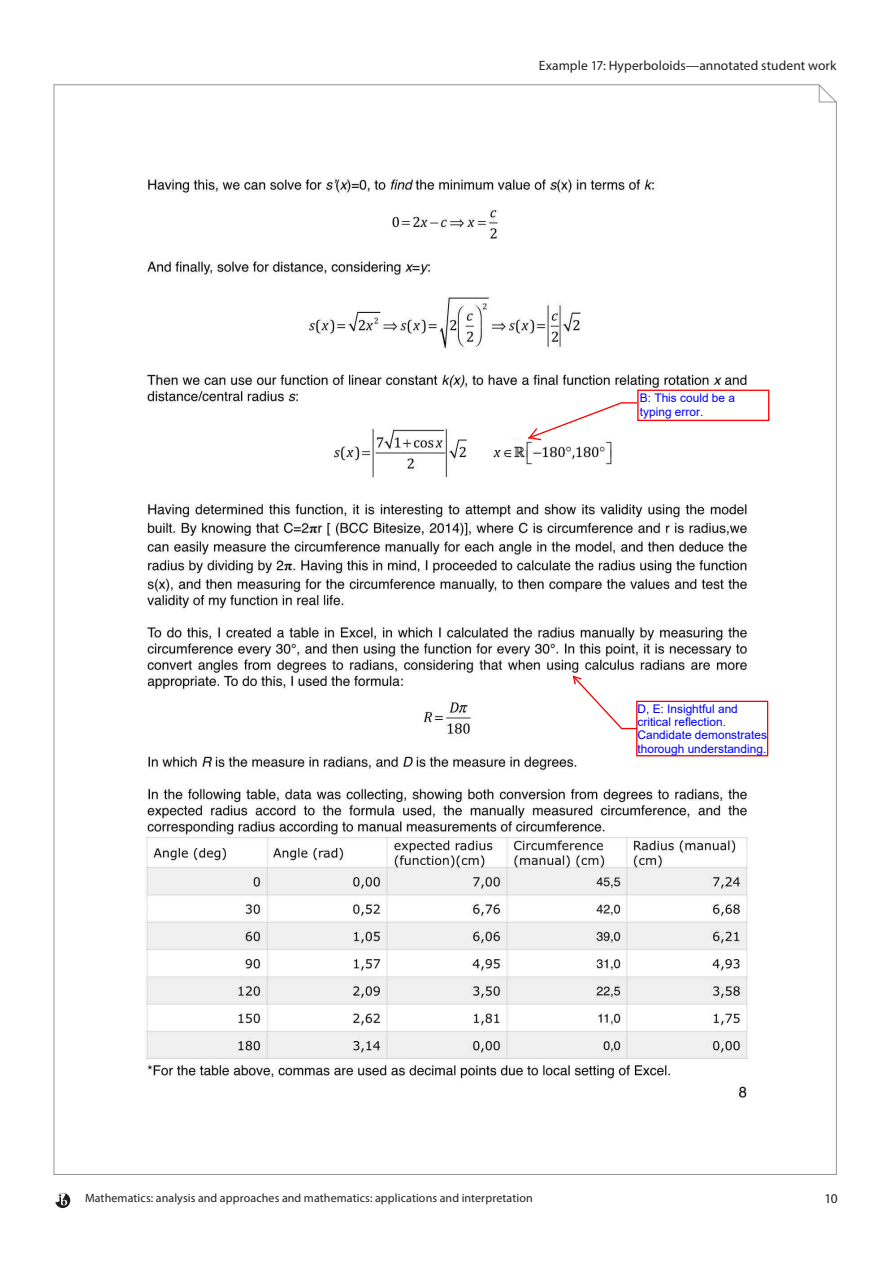
<style>
.page{position:relative;width:893px;height:1263px;background:#fff}
.page>*{position:absolute;margin:0;border:0;box-sizing:border-box;transform-origin:0 0}
.t1{font:13.5px "Myriad Pro";letter-spacing:.005em;color:#231f20}
.t2{font:12px "Myriad Pro";letter-spacing:.005em;color:#231f20}
.t3{font:11.85px/13.2px "Arial";color:#00f}
</style>
<div class="page">
<svg style="left:816px;top:84px;width:21px;height:21px"></svg>
<svg style="left:55px;top:1192px;width:15px;height:16px"></svg>
<img style="left:146px;top:178px;width:624px;height:920px">
<div style="left:503px;top:429px;width:51px;height:9px;background:#fff"></div>
<hr style="left:507px;top:425px;width:39px;height:3px;background:#fff">
<svg style="left:527px;top:401px;width:112px;height:40px"></svg>
<div style="left:638px;top:390px;width:131px;height:30px;background:#fff"></div>
<div style="left:637px;top:390px;width:132px;height:31px;border:1px solid #f00"></div>
<svg style="left:572px;top:675px;width:67px;height:55px"></svg>
<div style="left:637px;top:702px;width:130px;height:53px;background:#fff"></div>
<div style="left:636px;top:701px;width:132px;height:55px;border:1px solid #f00"></div>
<p class="t1" style="left:539px;top:58px;width:299px">Example 17: Hyperboloids—annotated student work</p>
<p class="t3" style="left:640px;top:390px;width:97px;line-height:14.2px">B: This could be a typing error.</p>
<p class="t3" style="left:637px;top:702px;width:131px">D, E: Insightful and critical reflection.<br>Candidate demonstrates thorough understanding.</p>
<p class="t2" style="left:85px;top:1190px;width:449px">Mathematics: analysis and approaches and mathematics: applications and interpretation</p>
<p class="t1" style="left:824px;top:1190px;width:15px">10</p>
</div>
